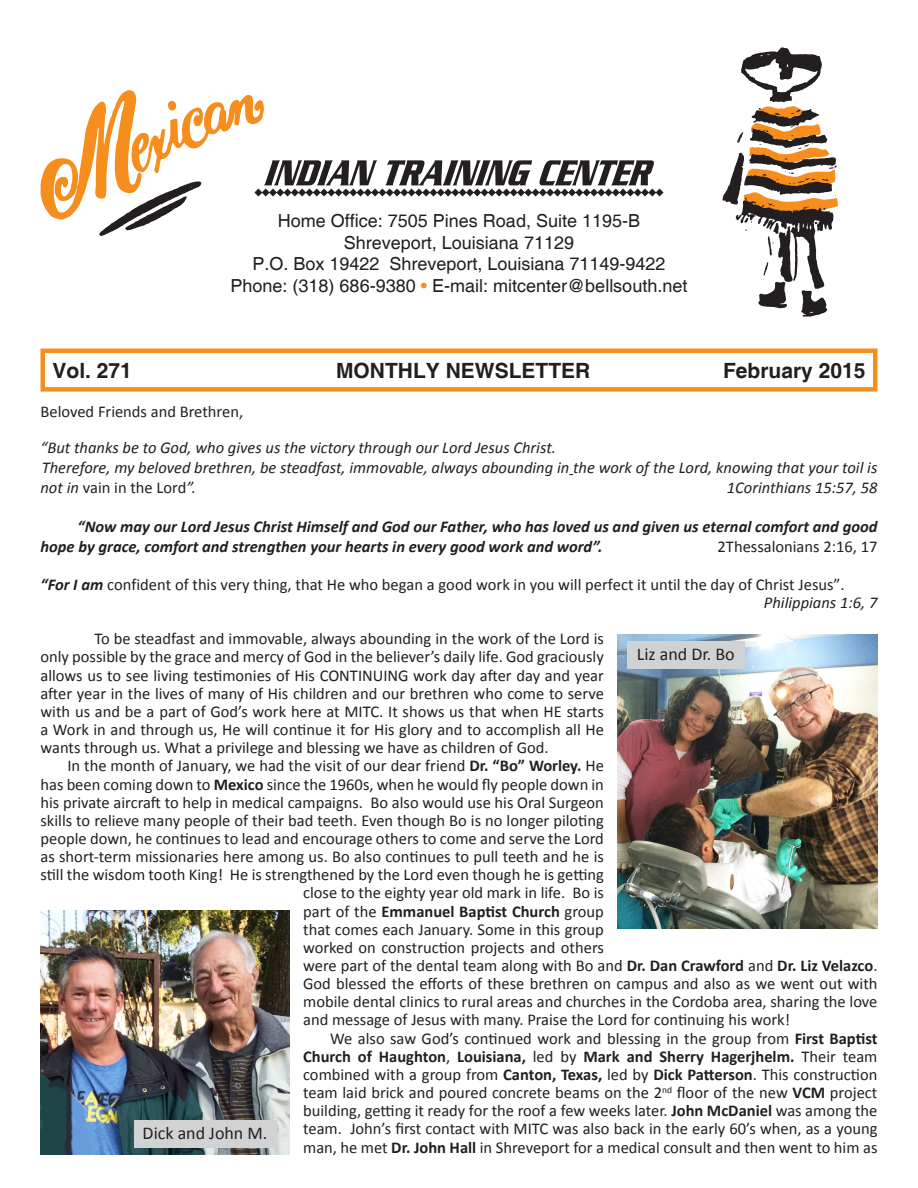
<style>
.page{position:relative;width:918px;height:1188px;background:#fff}
.page>*{position:absolute;margin:0;border:0;box-sizing:border-box;transform-origin:0 0}
.t1{font:700 21px "Helvetica";color:#231f20}
.t2{font:18px "Helvetica";color:#231f20}
.t3{font:18px "Calibri";color:#231f20}
.No_Spacing{font:16.5px/18.1px "Calibri";color:#231f20;text-align:justify}
.No_Spacing-2{font:italic 16.5px/19.8px "Calibri";color:#231f20}
.No_Spacing-3{font:italic 700 16.5px/19.8px "Calibri";color:#231f20}
.t4{font:700 16.5px "Calibri";color:#231f20}
.s1{color:#f68e1e}
.s2{font-style:normal}
.s3{font-weight:700;font-style:italic}
.s4{font-style:italic}
.s5{font-weight:700}
.s6{font-weight:400}
</style>
<div class="page">
<div style="left:40px;top:349px;width:838px;height:43px;border:4px solid #f68e1e"></div>
<svg style="left:40px;top:90px;width:624px;height:146px"></svg>
<svg style="left:722px;top:48px;width:116px;height:269px"></svg>
<img style="left:617px;top:635px;width:261px;height:293px">
<div style="left:627px;top:641px;width:118px;height:28px;background:#d1d2d4"></div>
<img style="left:40px;top:911px;width:250px;height:243px">
<div style="left:134px;top:1120px;width:142px;height:28px;background:#d1d2d4"></div>
<p class="t2" style="left:278px;top:210px;width:364px">Home Office: 7505 Pines Road, Suite 1195-B</p>
<p class="t2" style="left:344px;top:232px;width:232px">Shreveport, Louisiana 71129</p>
<p class="t2" style="left:252px;top:253px;width:415px">P.O. Box 19422 Shreveport, Louisiana 71149-9422</p>
<p class="t2" style="left:231px;top:275px;width:458px">Phone: (318) 686-9380 <span class="s1">•</span> E-mail: mitcenter@bellsouth.net</p>
<p class="t1" style="left:53px;top:358px;width:81px">Vol. 271</p>
<p class="t1" style="left:336px;top:358px;width:256px">MONTHLY NEWSLETTER</p>
<p class="t1" style="left:723px;top:358px;width:144px">February 2015</p>
<p class="No_Spacing" style="left:40px;top:401px;width:204px">Beloved Friends and Brethren,</p>
<p class="No_Spacing-2" style="left:40px;top:437px;width:517px">“But thanks be to God, who gives us the victory through our Lord Jesus Christ.</p>
<p class="No_Spacing-2" style="left:40px;top:457px;width:838px">Therefore, my beloved brethren, be steadfast, immovable, always abounding in the work of the Lord, knowing that your toil is not in <span class="s2">vain in the Lord</span>”.</p>
<p class="No_Spacing-2" style="left:727px;top:476px;width:152px">1Corinthians 15:57, 58</p>
<p class="No_Spacing-3" style="left:40px;top:516px;width:838px;text-indent:37px">“Now may our Lord Jesus Christ Himself and God our Father, who has loved us and given us eternal comfort and good hope by grace, comfort and strengthen your hearts in every good work and word”.</p>
<p class="No_Spacing" style="left:718px;top:537px;width:161px">2Thessalonians 2:16, 17</p>
<p class="No_Spacing" style="left:764px;top:575px;width:115px;text-indent:-723px"><span class="s3">“For I am</span> confident of this very thing, that He who began a good work in you will perfect it until the day of Christ Jesus”.<br><span class="s4">Philippians 1:6, 7</span></p>
<p class="No_Spacing" style="left:40px;top:629px;width:565px;text-indent:54px">To be steadfast and immovable, always abounding in the work of the Lord is only possible by the grace and mercy of God in the believer’s daily life. God graciously allows us to see living testimonies of His CONTINUING work day after day and year after year in the lives of many of His children and our brethren who come to serve with us and be a part of God’s work here at MITC. It shows us that when HE starts a Work in and through us, He will continue it for His glory and to accomplish all He wants through us. What a privilege and blessing we have as children of God.</p>
<p class="No_Spacing" style="left:68px;top:756px;width:538px">In the month of January, we had the visit of our dear friend <span class="s5">Dr. “Bo” Worley.</span> He</p>
<p class="No_Spacing" style="left:40px;top:774px;width:565px">has been coming down to <span class="s5">Mexico</span> since the 1960s, when he would fly people down in</p>
<p class="No_Spacing" style="left:40px;top:792px;width:565px">his private aircraft to help in medical campaigns. Bo also would use his Oral Surgeon</p>
<p class="No_Spacing" style="left:40px;top:810px;width:565px">skills to relieve many people of their bad teeth. Even though Bo is no longer piloting</p>
<p class="No_Spacing" style="left:40px;top:829px;width:565px">people down, he continues to lead and encourage others to come and serve the Lord</p>
<p class="No_Spacing" style="left:40px;top:847px;width:565px">as short-term missionaries here among us. Bo also continues to pull teeth and he is</p>
<p class="No_Spacing" style="left:40px;top:865px;width:565px">still the wisdom tooth King! He is strengthened by the Lord even though he is getting</p>
<p class="No_Spacing" style="left:303px;top:883px;width:302px">close to the eighty year old mark in life. Bo is</p>
<p class="t4" style="left:303px;top:901px;width:302px"><span class="s6">part of the</span> Emmanuel Baptist Church <span class="s6">group</span></p>
<p class="No_Spacing" style="left:303px;top:919px;width:302px">that comes each January. Some in this group</p>
<p class="No_Spacing" style="left:303px;top:938px;width:302px">worked on construction projects and others</p>
<p class="No_Spacing" style="left:303px;top:956px;width:576px">were part of the dental team along with Bo and <span class="s5">Dr. Dan Crawford</span> and <span class="s5">Dr. Liz Velazco</span>.</p>
<p class="No_Spacing" style="left:303px;top:974px;width:576px">God blessed the efforts of these brethren on campus and also as we went out with</p>
<p class="No_Spacing" style="left:303px;top:992px;width:576px">mobile dental clinics to rural areas and churches in the Cordoba area, sharing the love</p>
<p class="No_Spacing" style="left:303px;top:1010px;width:488px">and message of Jesus with many. Praise the Lord for continuing his work!</p>
<p class="No_Spacing" style="left:303px;top:1028px;width:576px;text-indent:27px">We also saw God’s continued work and blessing in the group from <span class="s5">First Baptist Church of Haughton</span>, <span class="s5">Louisiana,</span> led by <span class="s5">Mark and Sherry Hagerjhelm.</span> Their team combined with a group from <span class="s5">Canton, Texas,</span> led by <span class="s5">Dick Patterson</span>. This construction team laid brick and poured concrete beams on the 2<sup>nd</sup> floor of the new <span class="s5">VCM</span> project building, getting it ready for the roof a few weeks later. <span class="s5">John McDaniel</span> was among the team. John’s first contact with MITC was also back in the early 60’s when, as a young man, he met <span class="s5">Dr. John Hall</span> in Shreveport for a medical consult and then went to him as</p>
<p class="t3" style="left:637px;top:643px;width:99px">Liz and Dr. Bo</p>
<p class="t3" style="left:143px;top:1122px;width:126px">Dick and John M.</p>
</div>
